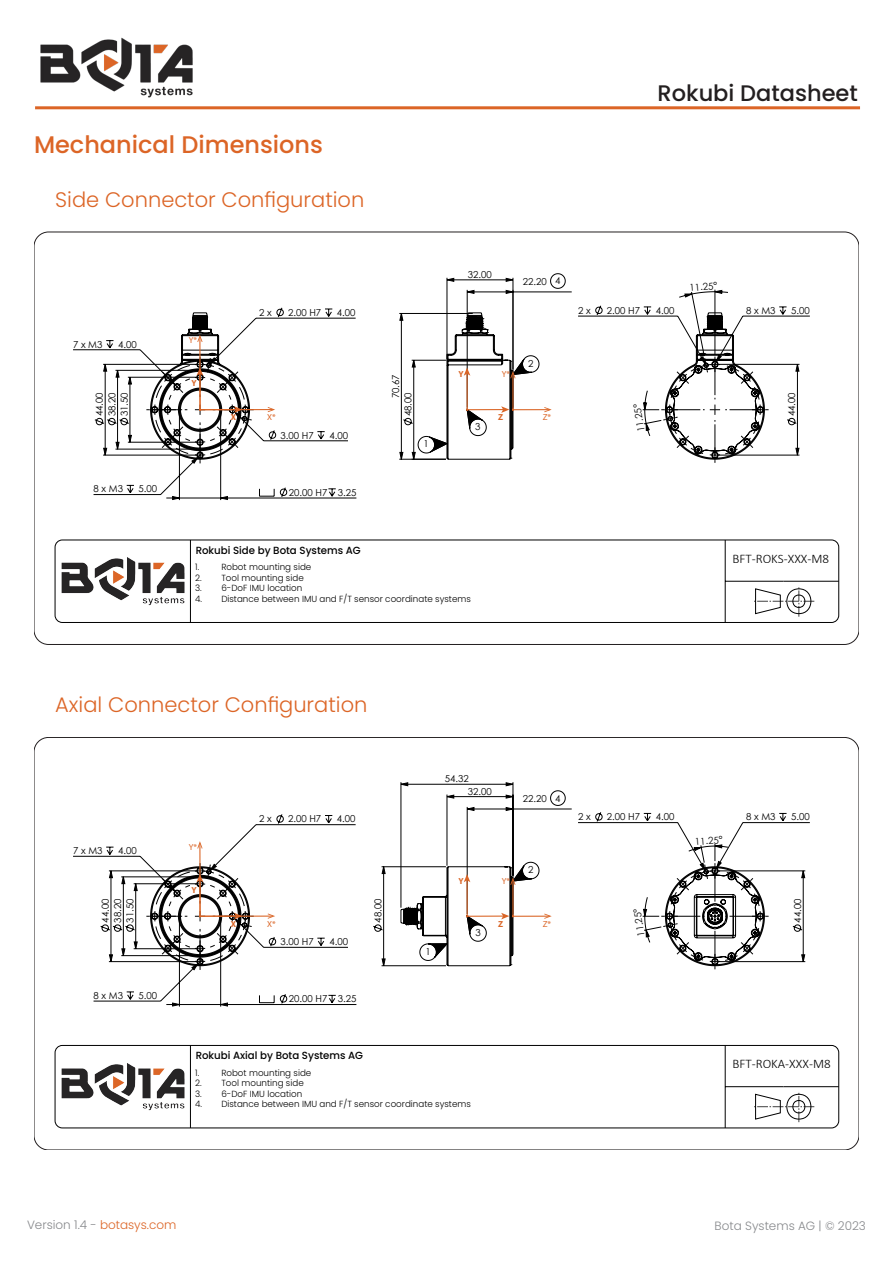
<style>
.page{position:relative;width:893px;height:1263px;background:#fff}
.page>*{position:absolute;margin:0;border:0;box-sizing:border-box;transform-origin:0 0}
.t1{font:500 24px "Poppins";color:#dc6526}
.t2{font:500 22.5px "Poppins";color:#231f20}
.Header_1{font:300 21px "Poppins";color:#dc6526}
.t3{font:300 13.05px "Calibri";color:#000}
.t4{font:300 12px "Poppins";color:#87898c}
.t5{font:500 10.35px "Poppins";color:#000}
.t6{font:9.6px/12.3px "Century Gothic";color:#000;text-align:justify}
.t7{font:300 8.85px "Poppins";color:#000}
.t8{font:8.7px "Myriad Pro";color:#da6526}
.t9{font:700 8.7px "Myriad Pro";color:#da6526}
.s1{color:#dc6526}
</style>
<div class="page">
<hr style="left:35px;top:106px;width:825px;height:3px;background:#dc6526">
<img style="left:40px;top:37px;width:153px;height:61px">
<svg style="left:779px;top:307px;width:8px;height:7px"></svg>
<hr style="left:717px;top:455px;width:82px;height:1px;background:#000">
<hr style="left:717px;top:364px;width:82px;height:1px;background:#000">
<hr style="left:725px;top:581px;width:58px;height:1px;background:#000">
<hr style="left:190px;top:540px;width:1px;height:82px;background:#000">
<hr style="left:725px;top:540px;width:1px;height:82px;background:#000">
<hr style="left:783px;top:581px;width:56px;height:1px;background:#000">
<svg style="left:169px;top:463px;width:188px;height:36px"></svg>
<svg style="left:787px;top:364px;width:12px;height:91px"></svg>
<svg style="left:754px;top:587px;width:60px;height:30px"></svg>
<svg style="left:95px;top:273px;width:674px;height:190px"></svg>
<div style="left:55px;top:540px;width:784px;height:83px;border:1px solid #000;border-radius:7px"></div>
<img style="left:61px;top:557px;width:124px;height:49px">
<hr style="left:725px;top:1086px;width:58px;height:1px;background:#000">
<hr style="left:190px;top:1045px;width:1px;height:83px;background:#000">
<hr style="left:725px;top:1045px;width:1px;height:83px;background:#000">
<hr style="left:783px;top:1086px;width:56px;height:1px;background:#000">
<svg style="left:754px;top:1092px;width:60px;height:30px"></svg>
<div style="left:55px;top:1045px;width:784px;height:83px;border:1px solid #000;border-radius:7px"></div>
<img style="left:61px;top:1063px;width:124px;height:48px">
<svg style="left:73px;top:782px;width:737px;height:225px"></svg>
<hr style="left:717px;top:961px;width:88px;height:1px;background:#000">
<hr style="left:717px;top:871px;width:88px;height:1px;background:#000">
<svg style="left:169px;top:783px;width:552px;height:223px"></svg>
<svg style="left:642px;top:844px;width:127px;height:125px"></svg>
<svg style="left:793px;top:871px;width:12px;height:91px"></svg>
<svg style="left:467px;top:807px;width:46px;height:4px"></svg>
<hr style="left:199px;top:843px;width:2px;height:73px;background:#da6526">
<svg style="left:100px;top:863px;width:285px;height:107px"></svg>
<svg style="left:197px;top:841px;width:6px;height:8px"></svg>
<svg style="left:401px;top:862px;width:151px;height:104px"></svg>
<p class="t1" style="left:34px;top:130px;width:290px">Mechanical Dimensions</p>
<p class="Header_1" style="left:55px;top:187px;width:311px">Side Connector Configuration</p>
<h2 class="t2" style="left:658px;top:80px;width:202px">Rokubi Datasheet</h2>
<p class="t6" style="left:73px;top:338px;width:31px">7 x M3</p>
<p class="t6" style="left:118px;top:338px;width:20px">4.00</p>
<p class="t6" style="left:93px;top:416px;width:25px;rotate:-90deg">44.00<br>38.20<br>31.50</p>
<p class="t8" style="left:189px;top:335px;width:10px">Y*</p>
<p class="t9" style="left:191px;top:378px;width:7px">Y</p>
<p class="t6" style="left:259px;top:306px;width:14px">2 x</p>
<p class="t6" style="left:288px;top:306px;width:35px">2.00 H7</p>
<p class="t6" style="left:337px;top:306px;width:20px">4.00</p>
<p class="t9" style="left:231px;top:412px;width:7px">X</p>
<p class="t8" style="left:267px;top:412px;width:10px">X*</p>
<p class="t6" style="left:280px;top:429px;width:35px">3.00 H7</p>
<p class="t6" style="left:329px;top:429px;width:20px">4.00</p>
<p class="t6" style="left:94px;top:483px;width:31px">8 x M3</p>
<p class="t6" style="left:139px;top:483px;width:20px">5.00</p>
<p class="t6" style="left:289px;top:486px;width:69px">20.00 H7 3.25</p>
<p class="t6" style="left:389px;top:416px;width:43px;text-indent:18px;rotate:-90deg">70.67<br>48.00</p>
<p class="t6" style="left:424px;top:438px;width:7px">1</p>
<p class="t6" style="left:468px;top:268px;width:25px">32.00</p>
<p class="t6" style="left:523px;top:275px;width:39px">22.20 4</p>
<p class="t6" style="left:689px;top:282px;width:29px;rotate:-5deg">11.25°</p>
<p class="t6" style="left:578px;top:304px;width:14px">2 x</p>
<p class="t6" style="left:607px;top:304px;width:35px">2.00 H7</p>
<p class="t6" style="left:656px;top:304px;width:20px">4.00</p>
<p class="t6" style="left:746px;top:304px;width:31px">8 x M3</p>
<p class="t6" style="left:791px;top:304px;width:20px">5.00</p>
<p class="t9" style="left:459px;top:368px;width:7px">Y</p>
<p class="t6" style="left:475px;top:420px;width:7px">3</p>
<p class="t8" style="left:502px;top:369px;width:10px">Y*</p>
<p class="t9" style="left:498px;top:412px;width:7px">Z</p>
<p class="t6" style="left:528px;top:357px;width:7px">2</p>
<p class="t8" style="left:543px;top:412px;width:10px">Z*</p>
<p class="t6" style="left:635px;top:433px;width:29px;rotate:-99deg">11.25°</p>
<p class="t6" style="left:785px;top:416px;width:25px;rotate:-90deg">44.00</p>
<p class="t5" style="left:196px;top:544px;width:167px">Rokubi Side by Bota Systems AG</p>
<p class="t7" style="left:195px;top:562px;width:6px">1.</p>
<p class="t7" style="left:221px;top:562px;width:91px">Robot mounting side</p>
<p class="t7" style="left:195px;top:573px;width:110px">2. Tool mounting side</p>
<p class="t7" style="left:195px;top:583px;width:109px">3. 6-DoF IMU location</p>
<p class="t7" style="left:195px;top:594px;width:277px">4. Distance between IMU and F/T sensor coordinate systems</p>
<p class="t3" style="left:732px;top:550px;width:98px">BFT-ROKS-XXX-M8</p>
<p class="Header_1" style="left:55px;top:693px;width:314px">Axial Connector Configuration</p>
<p class="t6" style="left:73px;top:844px;width:31px">7 x M3</p>
<p class="t6" style="left:118px;top:844px;width:20px">4.00</p>
<p class="t6" style="left:99px;top:923px;width:25px;rotate:-90deg">44.00<br>38.20<br>31.50</p>
<p class="t8" style="left:189px;top:841px;width:10px">Y*</p>
<p class="t9" style="left:191px;top:884px;width:7px">Y</p>
<p class="t6" style="left:259px;top:813px;width:14px">2 x</p>
<p class="t6" style="left:288px;top:813px;width:35px">2.00 H7</p>
<p class="t6" style="left:337px;top:813px;width:20px">4.00</p>
<p class="t9" style="left:231px;top:918px;width:7px">X</p>
<p class="t8" style="left:267px;top:918px;width:10px">X*</p>
<p class="t6" style="left:280px;top:935px;width:35px">3.00 H7</p>
<p class="t6" style="left:329px;top:935px;width:20px">4.00</p>
<p class="t6" style="left:372px;top:923px;width:25px;rotate:-90deg">48.00</p>
<p class="t6" style="left:94px;top:989px;width:31px">8 x M3</p>
<p class="t6" style="left:139px;top:989px;width:20px">5.00</p>
<p class="t6" style="left:289px;top:992px;width:69px">20.00 H7 3.25</p>
<p class="t6" style="left:468px;top:772px;width:25px;text-indent:-23px">54.32<br>32.00</p>
<p class="t6" style="left:523px;top:792px;width:39px">22.20 4</p>
<p class="t6" style="left:425px;top:945px;width:7px">1</p>
<p class="t9" style="left:459px;top:875px;width:7px">Y</p>
<p class="t6" style="left:475px;top:927px;width:7px">3</p>
<p class="t8" style="left:502px;top:875px;width:10px">Y*</p>
<p class="t9" style="left:498px;top:918px;width:7px">Z</p>
<p class="t6" style="left:528px;top:863px;width:7px">2</p>
<p class="t8" style="left:543px;top:918px;width:10px">Z*</p>
<p class="t6" style="left:578px;top:811px;width:14px">2 x</p>
<p class="t6" style="left:607px;top:811px;width:35px">2.00 H7</p>
<p class="t6" style="left:656px;top:811px;width:20px">4.00</p>
<p class="t6" style="left:746px;top:811px;width:31px">8 x M3</p>
<p class="t6" style="left:791px;top:811px;width:20px">5.00</p>
<p class="t6" style="left:635px;top:937px;width:29px;rotate:-99deg">11.25°</p>
<p class="t6" style="left:694px;top:836px;width:29px;rotate:-5deg">11.25°</p>
<p class="t6" style="left:791px;top:923px;width:25px;rotate:-90deg">44.00</p>
<p class="t5" style="left:196px;top:1049px;width:169px">Rokubi Axial by Bota Systems AG</p>
<p class="t7" style="left:195px;top:1068px;width:6px">1.</p>
<p class="t7" style="left:221px;top:1068px;width:91px">Robot mounting side</p>
<p class="t7" style="left:195px;top:1078px;width:110px">2. Tool mounting side</p>
<p class="t7" style="left:195px;top:1088px;width:109px">3. 6-DoF IMU location</p>
<p class="t7" style="left:195px;top:1099px;width:277px">4. Distance between IMU and F/T sensor coordinate systems</p>
<p class="t3" style="left:732px;top:1056px;width:100px">BFT-ROKA-XXX-M8</p>
<p class="t4" style="left:27px;top:1218px;width:151px">Version 1.4 - <span class="s1">botasys.com</span></p>
<p class="t4" style="left:715px;top:1219px;width:153px">Bota Systems AG | © 2023</p>
</div>
